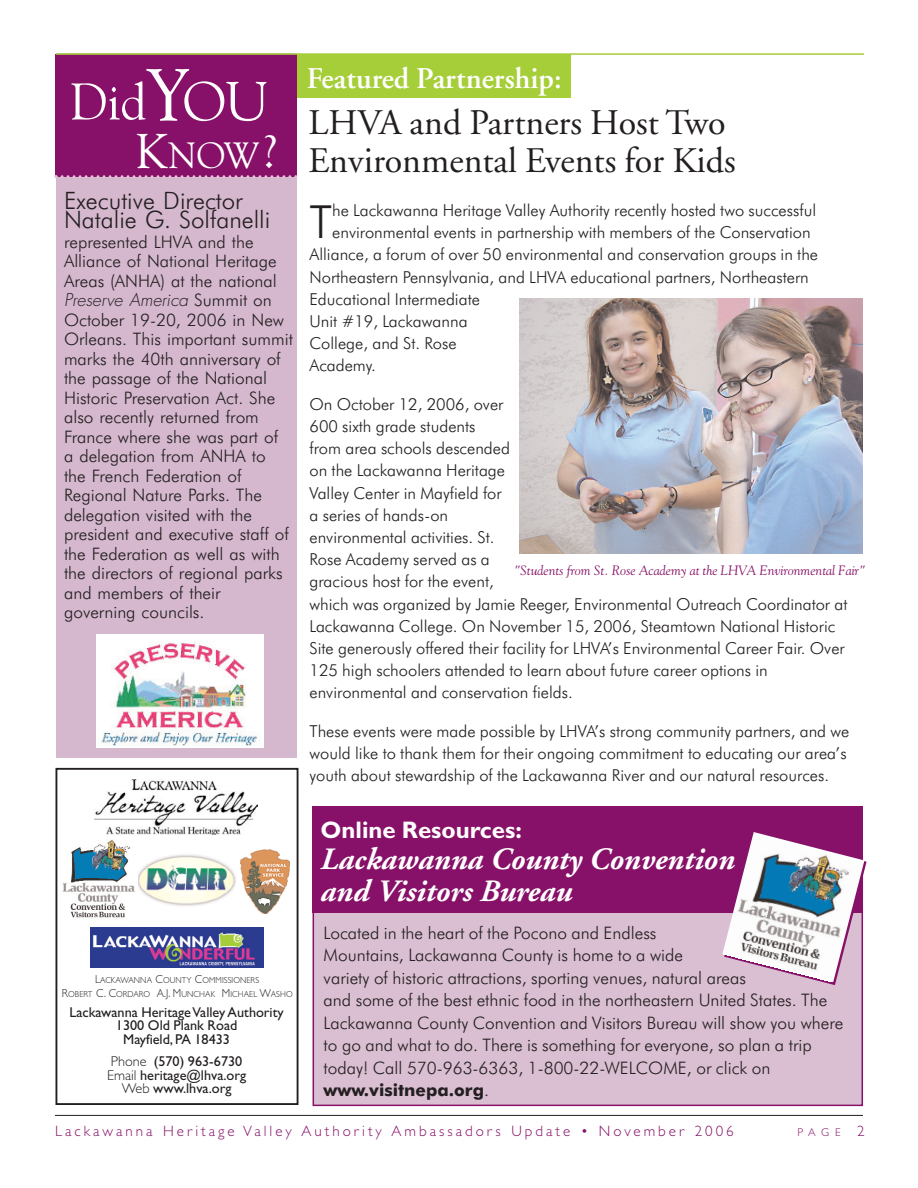
<style>
.page{position:relative;width:918px;height:1188px;background:#fff}
.page>*{position:absolute;margin:0;border:0;box-sizing:border-box;transform-origin:0 0}
.t1{font:51.15px "Goudy";color:#fff}
.t2{font:300 45.75px "Futura BT";color:#231f20}
.t3{font:36.45px "Goudy";color:#fff}
.t4{font:36px/37.5px "Adobe Garamond";color:#231f20}
.t5{font:italic 700 31.05px/31.5px "Adobe Garamond";color:#fff}
.t6{font:600 30px "Adobe Garamond";color:#fff}
.t7{font:300 24px/19.5px "Futura BT";color:#231f20}
.t8{font:700 24px "Gill Sans";color:#fff}
.t9{font:300 17.25px/19.5px "Futura BT";color:#231f20}
.t10{font:italic 300 17.25px "Futura";color:#231f20}
.t11{font:300 16.5px/22.2px "Futura BT";color:#231f20}
.t12{font:300 15px "Gill Sans";letter-spacing:.2em;color:#871168}
.t13{font:14.25px/13.5px "Gill Sans";color:#231f20;text-align:center}
.t14{font:italic 13.5px "Goudy";color:#871168}
.t15{font:300 11.25px "Gill Sans";color:#871168}
.t16{font:300 8.7px/14px "Gill Sans";letter-spacing:.015em;color:#231f20;text-align:center;scale:.93 1}
.s1{font-size:73.2px}
.s2{font-size:54.9px}
.s3{font-size:48.6px}
.s4{font-family:"Futura BT";font-style:normal}
.s5{font-size:11.7px}
.s6{font-weight:300}
.s7{font-weight:700}
.s8{font-size:15px}
</style>
<div class="page">
<div style="left:313px;top:859px;width:549px;height:246px;background:#dabfd2"></div>
<div style="left:56px;top:54px;width:241px;height:704px;background:#d5b8ce"></div>
<div style="left:56px;top:768px;width:242px;height:337px;border:2px solid #231f20"></div>
<div style="left:286px;top:55px;width:285px;height:43px;background:#a6ce39"></div>
<div style="left:56px;top:54px;width:241px;height:123px;background:#871168"></div>
<hr style="left:56px;top:53px;width:808px;height:2px;background:#a6ce39">
<img style="left:95px;top:780px;width:163px;height:54px">
<img style="left:138px;top:854px;width:98px;height:52px">
<img style="left:240px;top:850px;width:49px;height:64px">
<img style="left:90px;top:928px;width:173px;height:40px">
<svg style="left:55px;top:175px;width:242px;height:3px"></svg>
<div style="left:312px;top:806px;width:551px;height:107px;background:#871168"></div>
<hr style="left:55px;top:1115px;width:808px;height:1px;background:#231f20">
<img style="left:97px;top:634px;width:166px;height:114px">
<img style="left:519px;top:298px;width:343px;height:255px">
<img style="left:62px;top:839px;width:73px;height:79px">
<img style="left:722px;top:832px;width:142px;height:150px">
<h1 class="t1" style="left:70px;top:81px;width:200px">Did<span class="s1">Y</span><span class="s2">OU</span></h1>
<h3 class="t3" style="left:136px;top:141px;width:142px"><span class="s3">K</span>NOW<span class="s3">?</span></h3>
<h3 class="t7" style="left:64px;top:193px;width:208px">Executive Director<br>Natalie G. Solfanelli</h3>
<p class="t9" style="left:64px;top:233px;width:214px">represented LHVA and the<br>Alliance of National Heritage<br>Areas (ANHA) at the national</p>
<p class="t10" style="left:64px;top:292px;width:209px">Preserve America <span class="s4">S u m m i t o n</span></p>
<p class="t9" style="left:64px;top:311px;width:230px">October 19-20, 2006 in New<br>Orleans. This important summit marks the 40th anniversary of the passage of the National<br>Historic Preservation Act. She also recently returned from<br>France where she was part of<br>a delegation from ANHA to<br>the French Federation of<br>Regional Nature Parks. The delegation visited with the president and executive staff of the Federation as well as with the directors of regional parks and members of their governing councils.</p>
<p class="t16" style="left:62px;top:974px;width:250px"><span class="s5">L</span>ACKAWANNA <span class="s5">C</span>OUNTY <span class="s5">C</span>OMMISSIONERS<br><span class="s5">R</span>OBERT <span class="s5">C. C</span>ORDARO <span class="s5">A.J. M</span>UNCHAK <span class="s5">M</span>ICHAEL <span class="s5">W</span>ASHO</p>
<p class="t13" style="left:70px;top:1007px;width:216px">Lackawanna Heritage Valley Authority<br>1300 Old Plank Road<br>Mayfield, PA 18433</p>
<p class="t13" style="left:107px;top:1056px;width:141px"><span class="s6">Phone</span> (570) 963-6730<br><span class="s6">Email</span> heritage@lhva.org<br><span class="s6">Web</span> www.lhva.org</p>
<h3 class="t6" style="left:307px;top:66px;width:257px">Featured Partnership:</h3>
<h3 class="t4" style="left:309px;top:107px;width:429px">LHVA and Partners Host Two<br>Environmental Events for Kids</h3>
<h2 class="t2" style="left:310px;top:204px;width:24px">T</h2>
<p class="t11" style="left:332px;top:200px;width:485px">he Lackawanna Heritage Valley Authority recently hosted two successful</p>
<p class="t11" style="left:332px;top:223px;width:480px">environmental events in partnership with members of the Conservation</p>
<p class="t11" style="left:310px;top:245px;width:510px">Alliance, a forum of over 50 environmental and conservation groups in the</p>
<p class="t11" style="left:310px;top:267px;width:501px">Northeastern Pennsylvania, and LHVA educational partners, Northeastern</p>
<p class="t11" style="left:310px;top:289px;width:172px">Educational Intermediate</p>
<p class="t11" style="left:310px;top:311px;width:160px">Unit #19, Lackawanna</p>
<p class="t11" style="left:310px;top:334px;width:149px">College, and St. Rose</p>
<p class="t11" style="left:310px;top:356px;width:68px">Academy.</p>
<p class="t11" style="left:310px;top:394px;width:539px">On October 12, 2006, over<br>600 sixth grade students<br>from area schools descended<br>on the Lackawanna Heritage<br>Valley Center in Mayfield for<br>a series of hands-on<br>environmental activities. St.<br>Rose Academy served as a<br>gracious host for the event,<br>which was organized by Jamie Reeger, Environmental Outreach Coordinator at Lackawanna College. On November 15, 2006, Steamtown National Historic Site generously offered their facility for LHVA’s Environmental Career Fair. Over 125 high schoolers attended to learn about future career options in environmental and conservation fields.</p>
<p class="t11" style="left:310px;top:721px;width:541px">These events were made possible by LHVA’s strong community partners, and we would like to thank them for their ongoing commitment to educating our area’s youth about stewardship of the Lackawanna River and our natural resources.</p>
<p class="t14" style="left:514px;top:565px;width:352px">"Students from St. Rose Academy at the LHVA Environmental Fair"</p>
<h3 class="t8" style="left:321px;top:822px;width:203px">Online Resources:</h3>
<h3 class="t5" style="left:321px;top:847px;width:416px">Lackawanna County Convention and Visitors Bureau</h3>
<p class="t9" style="left:324px;top:923px;width:521px;line-height:22.5px">Located in the heart of the Pocono and Endless<br>Mountains, Lackawanna County is home to a wide<br>variety of historic attractions, sporting venues, natural areas<br>and some of the best ethnic food in the northeastern United States. The Lackawanna County Convention and Visitors Bureau will show you where to go and what to do. There is something for everyone, so plan a trip today! Call 570-963-6363, 1-800-22-WELCOME, or click on <span class="s7">www.visitnepa.org</span>.</p>
<p class="t12" style="left:55px;top:1126px;width:680px">Lackawanna Heritage Valley Authority Ambassadors Update • November 2006</p>
<p class="t15" style="left:797px;top:1129px;width:69px">PAGE <span class="s8">2</span></p>
</div>
